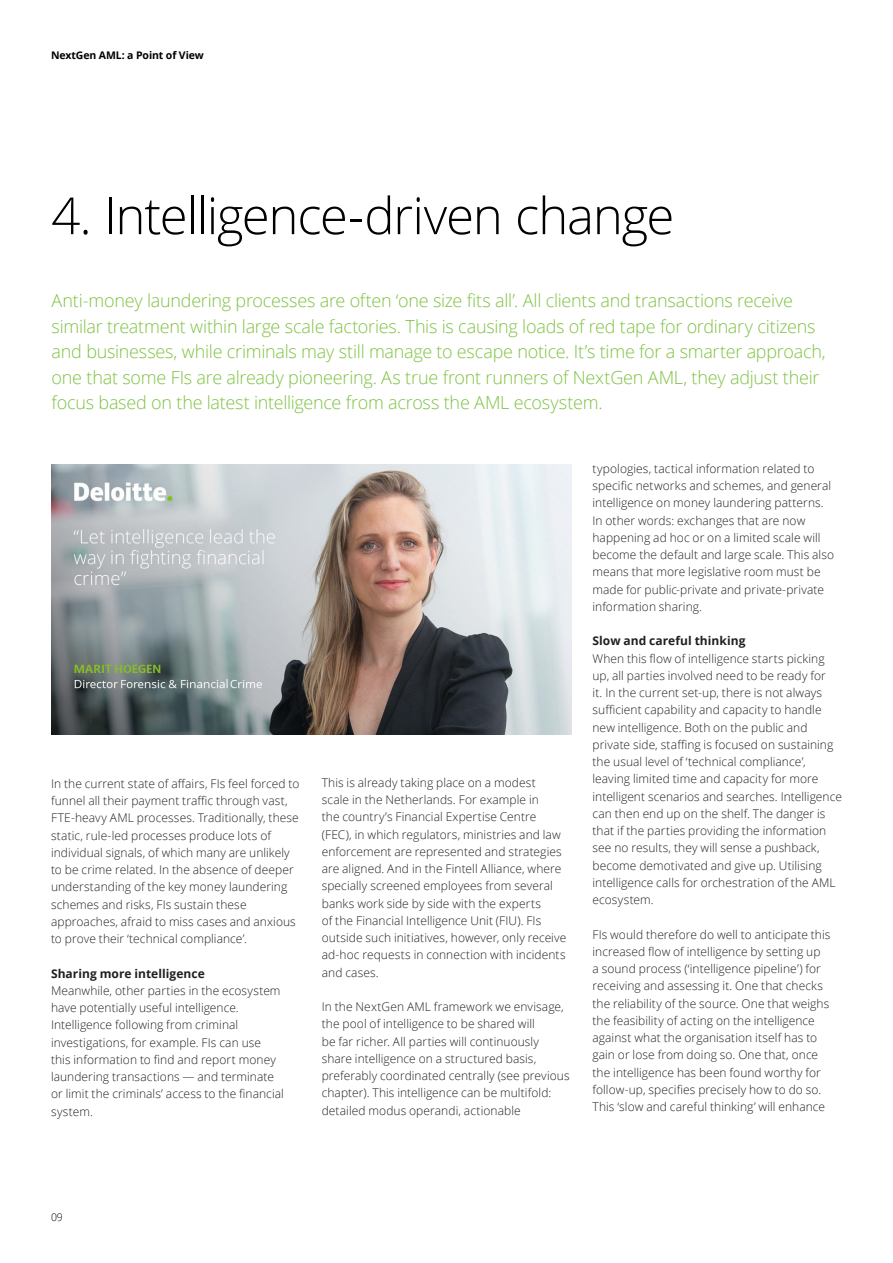
<style>
.page{position:relative;width:893px;height:1263px;background:#fff}
.page>*{position:absolute;margin:0;border:0;box-sizing:border-box;transform-origin:0 0}
.Story_heading_light{font:300 51px "Open Sans";letter-spacing:-.025em;color:#010101}
.Introduction__12_17p{font:300 18px/25.5px "Open Sans";letter-spacing:-.015em;color:#7fc241}
.Body_copy__8_5_12pt{font:300 12px/17.2px "Open Sans";letter-spacing:.005em;color:#231f20}
.Body_copy__8_5_12pt-2{font:700 12px "Open Sans";letter-spacing:.005em;color:#231f20}
.t1{font:700 10.5px "Open Sans";letter-spacing:-.01em;color:#010101}
.Folio_Left_pg__7_9_5{font:300 10.5px "Open Sans";color:#010101}
</style>
<div class="page">
<img style="left:52px;top:464px;width:519px;height:271px">
<p class="t1" style="left:51px;top:48px;width:154px">NextGen AML: a Point of View</p>
<p class="Story_heading_light" style="left:51px;top:181px;width:625px">4. Intelligence-driven change</p>
<p class="Introduction__12_17p" style="left:52px;top:287px;width:776px">Anti-money laundering processes are often ‘one size fits all’. All clients and transactions receive similar treatment within large scale factories. This is causing loads of red tape for ordinary citizens and businesses, while criminals may still manage to escape notice. It’s time for a smarter approach, one that some FIs are already pioneering. As true front runners of NextGen AML, they adjust their focus based on the latest intelligence from across the AML ecosystem.</p>
<p class="Body_copy__8_5_12pt" style="left:51px;top:774px;width:250px">In the current state of affairs, FIs feel forced to funnel all their payment traffic through vast, FTE-heavy AML processes. Traditionally, these static, rule-led processes produce lots of individual signals, of which many are unlikely to be crime related. In the absence of deeper understanding of the key money laundering schemes and risks, FIs sustain these approaches, afraid to miss cases and anxious to prove their ‘technical compliance’.</p>
<p class="Body_copy__8_5_12pt-2" style="left:51px;top:965px;width:155px">Sharing more intelligence</p>
<p class="Body_copy__8_5_12pt" style="left:51px;top:981px;width:234px">Meanwhile, other parties in the ecosystem have potentially useful intelligence.<br>Intelligence following from criminal investigations, for example. FIs can use<br>this information to find and report money laundering transactions — and terminate or limit the criminals’ access to the financial system.</p>
<p class="Body_copy__8_5_12pt" style="left:322px;top:773px;width:246px">This is already taking place on a modest<br>scale in the Netherlands. For example in<br>the country’s Financial Expertise Centre (FEC), in which regulators, ministries and law enforcement are represented and strategies are aligned. And in the Fintell Alliance, where specially screened employees from several banks work side by side with the experts<br>of the Financial Intelligence Unit (FIU). FIs outside such initiatives, however, only receive ad-hoc requests in connection with incidents and cases.</p>
<p class="Body_copy__8_5_12pt" style="left:322px;top:998px;width:249px">In the NextGen AML framework we envisage, the pool of intelligence to be shared will<br>be far richer. All parties will continuously share intelligence on a structured basis, preferably coordinated centrally (see previous chapter). This intelligence can be multifold: detailed modus operandi, actionable</p>
<p class="Body_copy__8_5_12pt" style="left:592px;top:459px;width:243px">typologies, tactical information related to specific networks and schemes, and general intelligence on money laundering patterns.<br>In other words: exchanges that are now happening ad hoc or on a limited scale will become the default and large scale. This also means that more legislative room must be made for public-private and private-private information sharing.</p>
<p class="Body_copy__8_5_12pt-2" style="left:592px;top:632px;width:154px">Slow and careful thinking</p>
<p class="Body_copy__8_5_12pt" style="left:592px;top:649px;width:251px">When this flow of intelligence starts picking up, all parties involved need to be ready for<br>it. In the current set-up, there is not always sufficient capability and capacity to handle new intelligence. Both on the public and private side, staffing is focused on sustaining the usual level of ‘technical compliance’, leaving limited time and capacity for more intelligent scenarios and searches. Intelligence can then end up on the shelf. The danger is that if the parties providing the information see no results, they will sense a pushback, become demotivated and give up. Utilising intelligence calls for orchestration of the AML ecosystem.</p>
<p class="Body_copy__8_5_12pt" style="left:592px;top:925px;width:239px">FIs would therefore do well to anticipate this increased flow of intelligence by setting up<br>a sound process (‘intelligence pipeline’) for receiving and assessing it. One that checks the reliability of the source. One that weighs the feasibility of acting on the intelligence against what the organisation itself has to gain or lose from doing so. One that, once the intelligence has been found worthy for follow-up, specifies precisely how to do so.<br>This ‘slow and careful thinking’ will enhance</p>
<p class="Folio_Left_pg__7_9_5" style="left:51px;top:1210px;width:13px">09</p>
</div>
